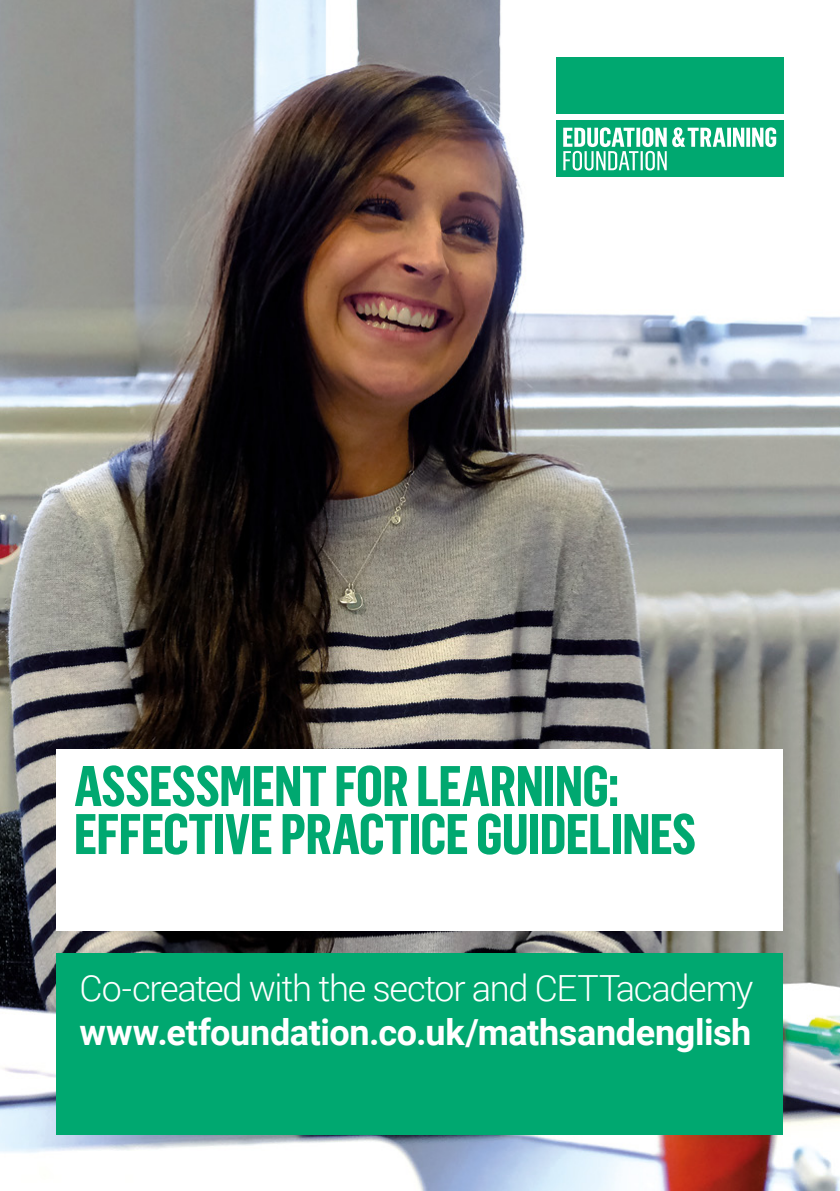
<style>
.page{position:relative;width:840px;height:1191px;background:#fff}
.page>*{position:absolute;margin:0;border:0;box-sizing:border-box;transform-origin:0 0}
.t1{font:700 56px/48px "Flama Condensed";letter-spacing:-.015em;color:#00a870}
.t2{font:700 36px "Roboto";letter-spacing:-.01em;color:#fff}
.t3{font:300 36px "Roboto";letter-spacing:-.035em;color:#fff}
</style>
<div class="page">
<img style="left:0;top:0;width:839px;height:1191px">
<div style="left:556px;top:121px;width:226px;height:56px;background:#00a870"></div>
<div style="left:556px;top:57px;width:226px;height:56px;background:#00a870"></div>
<svg style="left:563px;top:127px;width:212px;height:43px"></svg>
<div style="left:57px;top:953px;width:725px;height:181px;background:#00a870"></div>
<div style="left:57px;top:749px;width:725px;height:181px;background:#fff"></div>
<p class="t1" style="left:74px;top:760px;width:623px">ASSESSMENT FOR LEARNING:<br>EFFECTIVE PRACTICE GUIDELINES</p>
<p class="t3" style="left:79px;top:963px;width:675px">Co-created with the sector and CETTacademy</p>
<p class="t2" style="left:79px;top:1007px;width:673px">www.etfoundation.co.uk/mathsandenglish</p>
</div>
